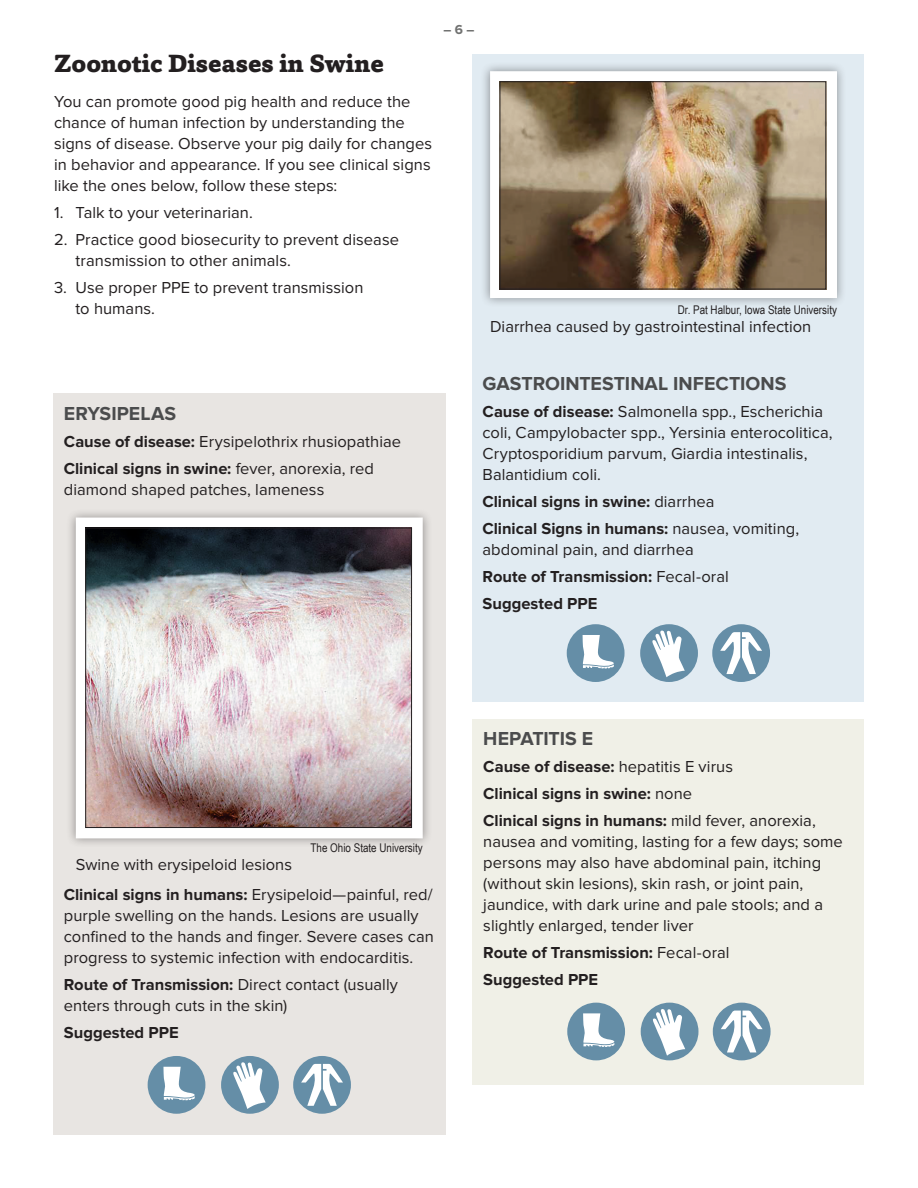
<style>
.page{position:relative;width:918px;height:1188px;background:#fff}
.page>*{position:absolute;margin:0;border:0;box-sizing:border-box;transform-origin:0 0}
.t1{font:800 25.5px "Capita";color:#231f20}
.t2{font:700 19.5px "Proxima Nova";letter-spacing:.005em;color:#4b4c4d}
.t3{font:700 19.5px "Proxima Nova";letter-spacing:-.015em;color:#4b4c4d}
.t4{font:16.5px/21px "Proxima Nova";color:#231f20}
.t5{font:700 16.5px/27px "Proxima Nova";color:#231f20}
.t6{font:700 13.5px "Proxima Nova";color:#717271}
.t7{font:12px "Arial Narrow";color:#231f20}
.s1{font-weight:700}
.s2{font-weight:400}
</style>
<div class="page">
<div style="left:53px;top:394px;width:393px;height:741px;background:#e8e5e2"></div>
<div style="left:148px;top:1056px;width:57px;height:58px;background:#658ea7;border-radius:50%"></div>
<svg style="left:163px;top:1067px;width:32px;height:33px"></svg>
<div style="left:221px;top:1056px;width:58px;height:58px;background:#658ea7;border-radius:50%"></div>
<svg style="left:233px;top:1062px;width:33px;height:47px"></svg>
<div style="left:293px;top:1056px;width:58px;height:58px;background:#658ea7;border-radius:50%"></div>
<svg style="left:301px;top:1064px;width:42px;height:42px"></svg>
<div style="left:472px;top:54px;width:392px;height:648px;background:#e1ebf2"></div>
<div style="left:567px;top:624px;width:58px;height:58px;background:#658ea7;border-radius:50%"></div>
<svg style="left:583px;top:635px;width:31px;height:34px"></svg>
<div style="left:640px;top:624px;width:58px;height:58px;background:#658ea7;border-radius:50%"></div>
<svg style="left:652px;top:630px;width:33px;height:47px"></svg>
<div style="left:712px;top:624px;width:58px;height:58px;background:#658ea7;border-radius:50%"></div>
<svg style="left:720px;top:632px;width:42px;height:42px"></svg>
<div style="left:472px;top:719px;width:392px;height:365px;background:#f0f0e7"></div>
<div style="left:567px;top:1003px;width:58px;height:57px;background:#658ea7;border-radius:50%"></div>
<svg style="left:583px;top:1013px;width:31px;height:34px"></svg>
<div style="left:641px;top:1003px;width:57px;height:57px;background:#658ea7;border-radius:50%"></div>
<svg style="left:653px;top:1009px;width:32px;height:47px"></svg>
<div style="left:713px;top:1003px;width:58px;height:57px;background:#658ea7;border-radius:50%"></div>
<svg style="left:721px;top:1011px;width:42px;height:41px"></svg>
<div style="left:66px;top:508px;width:367px;height:340px;background:#231f20;opacity:.45"></div>
<svg style="left:76px;top:518px;width:347px;height:320px;background:#f8f8f8"></svg>
<img style="left:87px;top:530px;width:323px;height:296px">
<div style="left:85px;top:528px;width:327px;height:300px;border:1px solid #231f20"></div>
<div style="left:480px;top:61px;width:367px;height:247px;background:#231f20;opacity:.45"></div>
<svg style="left:490px;top:71px;width:347px;height:227px;background:#f3f2f1"></svg>
<img style="left:502px;top:83px;width:322px;height:204px">
<div style="left:500px;top:81px;width:326px;height:208px;border:1px solid #231f20"></div>
<h1 class="t1" style="left:54px;top:46px;width:331px">Zoonotic Diseases in Swine</h1>
<p class="t4" style="left:54px;top:91px;width:380px">You can promote good pig health and reduce the chance of human infection by understanding the signs of disease. Observe your pig daily for changes in behavior and appearance. If you see clinical signs like the ones below, follow these steps:</p>
<p class="t4" style="left:54px;top:202px;width:200px">1. Talk to your veterinarian.</p>
<p class="t4" style="left:76px;top:229px;width:325px;text-indent:-22px">2. Practice good biosecurity to prevent disease transmission to other animals.</p>
<p class="t4" style="left:76px;top:277px;width:289px;text-indent:-22px">3. Use proper PPE to prevent transmission to humans.</p>
<p class="t6" style="left:443px;top:22px;width:33px">– 6 –</p>
<p class="t7" style="left:678px;top:301px;width:161px">Dr. Pat Halbur, Iowa State University</p>
<p class="t4" style="left:490px;top:316px;width:323px">Diarrhea caused by gastrointestinal infection</p>
<p class="t2" style="left:64px;top:402px;width:114px">ERYSIPELAS</p>
<p class="t4" style="left:64px;top:428px;width:339px;line-height:27px"><span class="s1">Cause of disease:</span> Erysipelothrix rhusiopathiae<br><span class="s1">Clinical signs in swine:</span> fever, anorexia, red</p>
<p class="t4" style="left:64px;top:479px;width:262px">diamond shaped patches, lameness</p>
<p class="t2" style="left:483px;top:372px;width:306px">GASTROINTESTINAL INFECTIONS</p>
<p class="t4" style="left:483px;top:401px;width:352px"><span class="s1">Cause of disease:</span> Salmonella spp., Escherichia coli, Campylobacter spp., Yersinia enterocolitica, Cryptosporidium parvum, Giardia intestinalis, Balantidium coli.</p>
<p class="t5" style="left:483px;top:488px;width:318px">Clinical signs in swine: <span class="s2">diarrhea<br></span>Clinical Signs in humans: <span class="s2">nausea, vomiting,</span></p>
<p class="t4" style="left:483px;top:536px;width:248px;line-height:27px">abdominal pain, and diarrhea<br><span class="s1">Route of Transmission:</span> Fecal-oral<br><span class="s1">Suggested PPE</span></p>
<p class="t4" style="left:76px;top:854px;width:218px">Swine with erysipeloid lesions</p>
<p class="t7" style="left:311px;top:839px;width:114px">The Ohio State University</p>
<p class="t4" style="left:64px;top:884px;width:372px"><span class="s1">Clinical signs in humans:</span> Erysipeloid—painful, red/ purple swelling on the hands. Lesions are usually confined to the hands and finger. Severe cases can progress to systemic infection with endocarditis.</p>
<p class="t4" style="left:64px;top:974px;width:336px"><span class="s1">Route of Transmission:</span> Direct contact (usually enters through cuts in the skin)</p>
<p class="t5" style="left:64px;top:1019px;width:116px">Suggested PPE</p>
<p class="t3" style="left:483px;top:727px;width:111px">HEPATITIS E</p>
<p class="t5" style="left:483px;top:753px;width:334px">Cause of disease: <span class="s2">hepatitis E virus<br></span>Clinical signs in swine: <span class="s2">none<br></span>Clinical signs in humans: <span class="s2">mild fever, anorexia,</span></p>
<p class="t4" style="left:483px;top:831px;width:361px">nausea and vomiting, lasting for a few days; some persons may also have abdominal pain, itching (without skin lesions), skin rash, or joint pain, jaundice, with dark urine and pale stools; and a slightly enlarged, tender liver</p>
<p class="t5" style="left:483px;top:939px;width:248px">Route of Transmission: <span class="s2">Fecal-oral<br></span>Suggested PPE</p>
</div>
